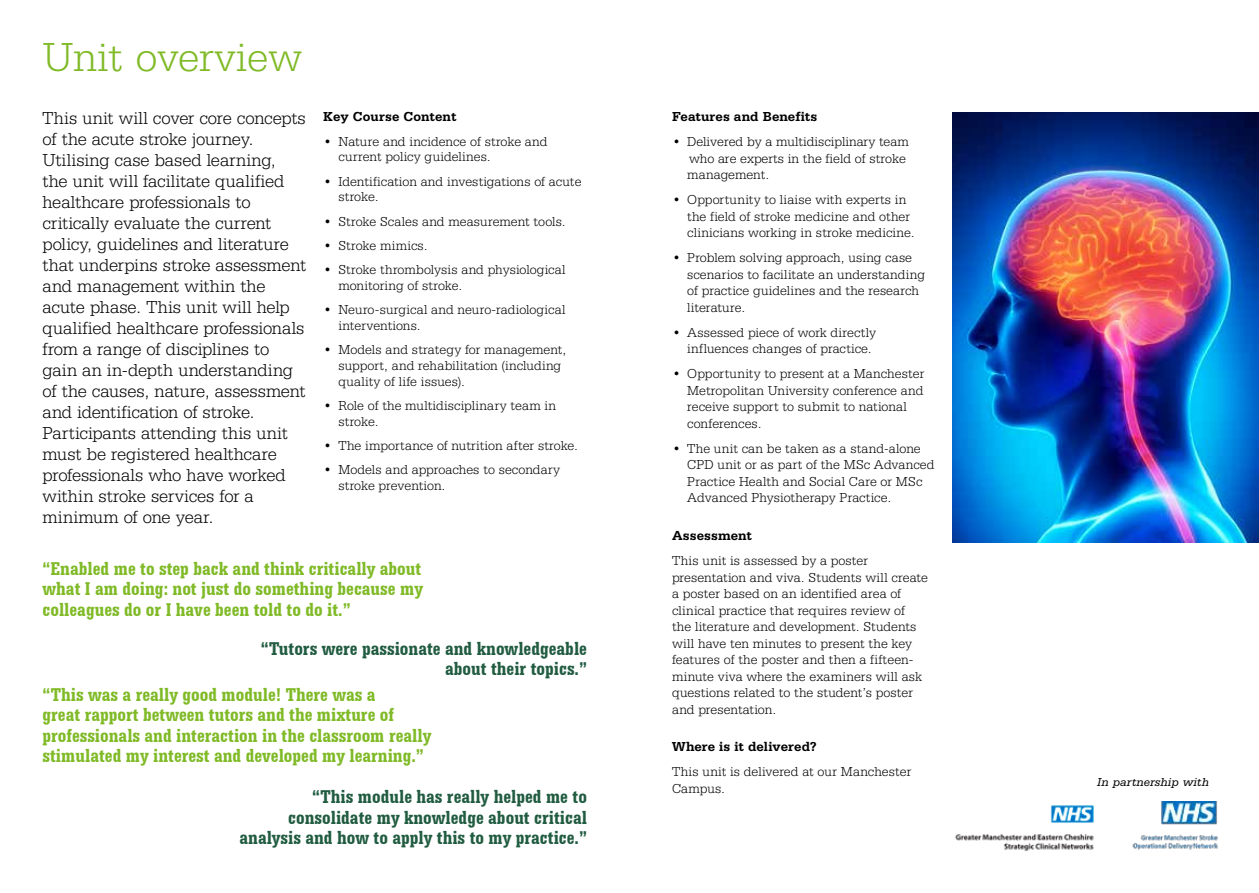
<style>
.page{position:relative;width:1259px;height:893px;background:#fff}
.page>*{position:absolute;margin:0;border:0;box-sizing:border-box;transform-origin:0 0}
.t1{font:300 42px "Serifa BEFOP";color:#80ba27}
.t2{font:700 condensed 19.5px/20.2px "Serifa BT";color:#80ba27;text-align:justify}
.t3{font:700 condensed 19.5px/20.2px "Serifa BT";color:#215c41;text-align:right}
.t4{font:300 18px/21px "Serifa BEFOP";letter-spacing:-.005em;color:#000}
.t5{font:300 13.5px/16.5px "Serifa BEFOP";color:#000}
.t6{font:500 13.5px "Serifa BEFOP";letter-spacing:.005em;color:#000}
.t7{font:italic 12px "Serifa BEFOP";color:#000}
</style>
<div class="page">
<img style="left:952px;top:112px;width:307px;height:430px">
<img style="left:955px;top:805px;width:139px;height:46px">
<img style="left:1132px;top:802px;width:86px;height:48px">
<h1 class="t1" style="left:43px;top:33px;width:260px">Unit overview</h1>
<p class="t4" style="left:43px;top:108px;width:265px">This unit will cover core concepts of the acute stroke journey.<br>Utilising case based learning,<br>the unit will facilitate qualified healthcare professionals to critically evaluate the current policy, guidelines and literature that underpins stroke assessment and management within the acute phase. This unit will help qualified healthcare professionals from a range of disciplines to gain an in-depth understanding of the causes, nature, assessment and identification of stroke.<br>Participants attending this unit must be registered healthcare professionals who have worked within stroke services for a minimum of one year.</p>
<p class="t6" style="left:323px;top:109px;width:135px">Key Course Content</p>
<p class="t5" style="left:338px;top:133px;width:211px;line-height:15.8px;text-indent:-15px">• Nature and incidence of stroke and current policy guidelines.</p>
<p class="t5" style="left:338px;top:173px;width:245px;line-height:15.8px;text-indent:-15px">• Identification and investigations of acute stroke.</p>
<p class="t5" style="left:323px;top:213px;width:244px">• Stroke Scales and measurement tools.</p>
<p class="t5" style="left:323px;top:237px;width:106px">• Stroke mimics.</p>
<p class="t5" style="left:338px;top:262px;width:229px;line-height:15.8px;text-indent:-15px">• Stroke thrombolysis and physiological monitoring of stroke.</p>
<p class="t5" style="left:338px;top:302px;width:228px;line-height:15.8px;text-indent:-15px">• Neuro-surgical and neuro-radiological interventions.</p>
<p class="t5" style="left:338px;top:342px;width:229px;line-height:15.8px;text-indent:-15px">• Models and strategy for management, support, and rehabilitation (including quality of life issues).</p>
<p class="t5" style="left:338px;top:398px;width:219px;line-height:15.8px;text-indent:-15px">• Role of the multidisciplinary team in stroke.</p>
<p class="t5" style="left:323px;top:437px;width:256px">• The importance of nutrition after stroke.</p>
<p class="t5" style="left:338px;top:462px;width:223px;line-height:15.8px;text-indent:-15px">• Models and approaches to secondary stroke prevention.</p>
<h2 class="t2" style="left:43px;top:558px;width:382px">“Enabled me to step back and think critically about what I am doing: not just do something because my colleagues do or I have been told to do it.”</h2>
<h2 class="t3" style="left:261px;top:638px;width:328px">“Tutors were passionate and knowledgeable about their topics.”</h2>
<h2 class="t2" style="left:43px;top:684px;width:390px;text-align:left">“This was a really good module! There was a<br>great rapport between tutors and the mixture of professionals and interaction in the classroom really stimulated my interest and developed my learning.”</h2>
<h2 class="t3" style="left:239px;top:786px;width:349px">“This module has really helped me to consolidate my knowledge about critical analysis and how to apply this to my practice.”</h2>
<p class="t6" style="left:672px;top:109px;width:147px">Features and Benefits</p>
<p class="t5" style="left:687px;top:134px;width:223px;text-indent:-15px">• Delivered by a multidisciplinary team who are experts in the field of stroke management.</p>
<p class="t5" style="left:687px;top:192px;width:229px;text-indent:-15px">• Opportunity to liaise with experts in the field of stroke medicine and other clinicians working in stroke medicine.</p>
<p class="t5" style="left:687px;top:250px;width:239px;text-indent:-15px">• Problem solving approach, using case scenarios to facilitate an understanding of practice guidelines and the research literature.</p>
<p class="t5" style="left:687px;top:324px;width:190px;text-indent:-15px">• Assessed piece of work directly influences changes of practice.</p>
<p class="t5" style="left:687px;top:366px;width:239px;text-indent:-15px">• Opportunity to present at a Manchester Metropolitan University conference and receive support to submit to national conferences.</p>
<p class="t5" style="left:687px;top:440px;width:249px;text-indent:-15px">• The unit can be taken as a stand-alone CPD unit or as part of the MSc Advanced Practice Health and Social Care or MSc Advanced Physiotherapy Practice.</p>
<p class="t6" style="left:672px;top:528px;width:82px">Assessment</p>
<p class="t5" style="left:672px;top:552px;width:257px">This unit is assessed by a poster presentation and viva. Students will create a poster based on an identified area of clinical practice that requires review of<br>the literature and development. Students will have ten minutes to present the key features of the poster and then a fifteen&shy;minute viva where the examiners will ask questions related to the student’s poster and presentation.</p>
<p class="t6" style="left:672px;top:739px;width:146px">Where is it delivered?</p>
<p class="t5" style="left:672px;top:764px;width:241px">This unit is delivered at our Manchester<br>Campus.</p>
<p class="t7" style="left:1097px;top:775px;width:113px">In partnership with</p>
</div>
